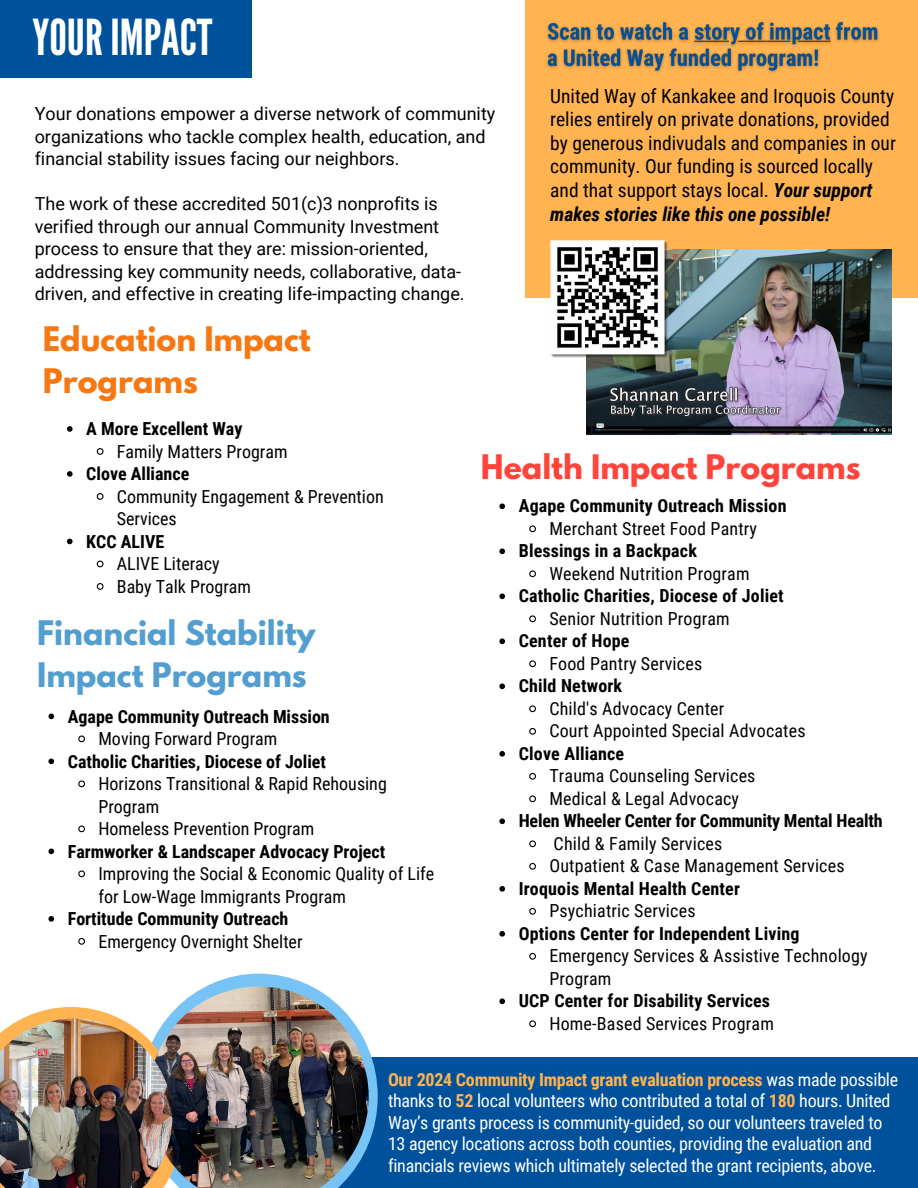
<style>
.page{position:relative;width:918px;height:1188px;background:#fff}
.page>*{position:absolute;margin:0;border:0;box-sizing:border-box;transform-origin:0 0}
.t1{font:49.5px "League Gothic";color:#fff}
.t2{font:700 30px/41.7px "League Spartan";color:#539ed0}
.t3{font:700 30px/41.7px "League Spartan";color:#f57814}
.t4{font:700 30px "League Spartan";color:#ff443b}
.t5{font:19.5px/23.7px "Roboto Condensed";color:#000}
.t6{font:18px/22.5px "Roboto Condensed";letter-spacing:.01em;color:#000}
.t7{font:700 18px "Roboto Condensed";letter-spacing:.01em;color:#000}
.t8{font:18px/22.5px "Roboto";color:#000}
.t9{font:18px/21.3px "Roboto Condensed";letter-spacing:-.015em;color:#fff}
.t10{font:700 18px "Roboto Condensed";letter-spacing:-.01em;color:#000}
.s1{font-weight:700;font-style:italic}
.s2{font-weight:700;color:#ffb351}
</style>
<div class="page">
<div style="left:0;top:0;width:251px;height:77px;background:#00519c"></div>
<div style="left:525px;top:0;width:393px;height:297px;background:#ffb351"></div>
<img style="left:586px;top:249px;width:305px;height:186px">
<img style="left:550px;top:240px;width:118px;height:119px">
<img style="left:546px;top:21px;width:333px;height:52px">
<div style="left:321px;top:1057px;width:597px;height:131px;background:#00519c"></div>
<svg style="left:207px;top:974px;width:171px;height:168px"></svg>
<svg style="left:21px;top:1007px;width:100px;height:12px"></svg>
<img style="left:166px;top:986px;width:203px;height:202px">
<img style="left:0;top:1019px;width:172px;height:169px">
<svg style="left:67px;top:426px;width:6px;height:6px"></svg>
<svg style="left:96px;top:448px;width:8px;height:7px"></svg>
<svg style="left:67px;top:471px;width:6px;height:6px"></svg>
<svg style="left:96px;top:493px;width:8px;height:7px"></svg>
<svg style="left:67px;top:539px;width:6px;height:5px"></svg>
<svg style="left:96px;top:560px;width:8px;height:8px"></svg>
<svg style="left:96px;top:583px;width:8px;height:7px"></svg>
<svg style="left:499px;top:503px;width:6px;height:6px"></svg>
<svg style="left:529px;top:525px;width:7px;height:8px"></svg>
<svg style="left:499px;top:548px;width:6px;height:6px"></svg>
<svg style="left:529px;top:570px;width:7px;height:8px"></svg>
<svg style="left:499px;top:593px;width:6px;height:6px"></svg>
<svg style="left:529px;top:615px;width:7px;height:8px"></svg>
<svg style="left:499px;top:638px;width:6px;height:6px"></svg>
<svg style="left:529px;top:660px;width:7px;height:8px"></svg>
<svg style="left:499px;top:683px;width:6px;height:6px"></svg>
<svg style="left:529px;top:705px;width:7px;height:8px"></svg>
<svg style="left:529px;top:727px;width:7px;height:8px"></svg>
<svg style="left:499px;top:751px;width:6px;height:6px"></svg>
<svg style="left:529px;top:772px;width:7px;height:8px"></svg>
<svg style="left:529px;top:795px;width:7px;height:8px"></svg>
<svg style="left:499px;top:818px;width:6px;height:6px"></svg>
<svg style="left:529px;top:840px;width:7px;height:8px"></svg>
<svg style="left:529px;top:862px;width:7px;height:8px"></svg>
<svg style="left:499px;top:886px;width:6px;height:6px"></svg>
<svg style="left:529px;top:907px;width:7px;height:8px"></svg>
<svg style="left:499px;top:931px;width:6px;height:6px"></svg>
<svg style="left:529px;top:952px;width:7px;height:8px"></svg>
<svg style="left:499px;top:998px;width:6px;height:6px"></svg>
<svg style="left:529px;top:1020px;width:7px;height:8px"></svg>
<svg style="left:48px;top:714px;width:6px;height:5px"></svg>
<svg style="left:78px;top:735px;width:7px;height:8px"></svg>
<svg style="left:48px;top:759px;width:6px;height:5px"></svg>
<svg style="left:78px;top:780px;width:7px;height:8px"></svg>
<svg style="left:78px;top:825px;width:7px;height:8px"></svg>
<svg style="left:48px;top:849px;width:6px;height:5px"></svg>
<svg style="left:78px;top:870px;width:7px;height:8px"></svg>
<svg style="left:48px;top:916px;width:6px;height:6px"></svg>
<svg style="left:78px;top:938px;width:7px;height:7px"></svg>
<p class="t1" style="left:32px;top:9px;width:181px">YOURIMPACT</p>
<p class="t8" style="left:35px;top:103px;width:462px">Your donations empower a diverse network of community organizations who tackle complex health, education, and financial stability issues facing our neighbors.</p>
<p class="t8" style="left:35px;top:193px;width:431px">The work of these accredited 501(c)3 nonprofits is verified through our annual Community Investment process to ensure that they are: mission-oriented, addressing key community needs, collaborative, data&shy;driven, and effective in creating life-impacting change.</p>
<p class="t3" style="left:43px;top:322px;width:269px">Education Impact<br>Programs</p>
<p class="t5" style="left:550px;top:84px;width:347px">United Way of Kankakee and Iroquois County relies entirely on private donations, provided by generous indivudals and companies in our community. Our funding is sourced locally and that support stays local. <span class="s1">Your support makes stories like this one possible!</span></p>
<h2 class="t7" style="left:86px;top:418px;width:158px">A More Excellent Way</h2>
<p class="t6" style="left:117px;top:440px;width:172px">Family Matters Program</p>
<p class="t7" style="left:86px;top:463px;width:105px">Clove Alliance</p>
<p class="t6" style="left:117px;top:485px;width:268px">Community Engagement &amp; Prevention<br>Services</p>
<p class="t7" style="left:86px;top:531px;width:80px">KCC ALIVE</p>
<p class="t6" style="left:117px;top:553px;width:104px">ALIVE Literacy</p>
<p class="t6" style="left:117px;top:575px;width:136px">Baby Talk Program</p>
<h2 class="t2" style="left:37px;top:616px;width:280px">Financial Stability<br>Impact Programs</h2>
<p class="t7" style="left:68px;top:706px;width:264px">Agape Community Outreach Mission</p>
<p class="t6" style="left:98px;top:728px;width:180px">Moving Forward Program</p>
<p class="t7" style="left:68px;top:751px;width:260px">Catholic Charities, Diocese of Joliet</p>
<p class="t6" style="left:98px;top:773px;width:290px">Horizons Transitional &amp; Rapid Rehousing<br>Program</p>
<p class="t6" style="left:98px;top:818px;width:218px">Homeless Prevention Program</p>
<p class="t7" style="left:68px;top:841px;width:319px">Farmworker &amp; Landscaper Advocacy Project</p>
<p class="t6" style="left:98px;top:863px;width:337px">Improving the Social &amp; Economic Quality of Life for Low-Wage Immigrants Program</p>
<p class="t7" style="left:68px;top:908px;width:222px">Fortitude Community Outreach</p>
<p class="t6" style="left:98px;top:930px;width:206px">Emergency Overnight Shelter</p>
<h2 class="t4" style="left:481px;top:452px;width:381px">Health Impact Programs</h2>
<p class="t7" style="left:519px;top:496px;width:269px">Agape Community Outreach Mission</p>
<p class="t6" style="left:549px;top:518px;width:209px">Merchant Street Food Pantry</p>
<p class="t7" style="left:519px;top:541px;width:180px">Blessings in a Backpack</p>
<p class="t6" style="left:549px;top:563px;width:202px">Weekend Nutrition Program</p>
<p class="t7" style="left:519px;top:586px;width:267px">Catholic Charities, Diocese of Joliet</p>
<p class="t6" style="left:549px;top:608px;width:182px">Senior Nutrition Program</p>
<p class="t7" style="left:519px;top:631px;width:112px">Center of Hope</p>
<p class="t6" style="left:549px;top:653px;width:154px">Food Pantry Services</p>
<p class="t7" style="left:519px;top:676px;width:105px">Child Network</p>
<p class="t6" style="left:549px;top:698px;width:176px">Child's Advocacy Center</p>
<p class="t6" style="left:549px;top:720px;width:258px">Court Appointed Special Advocates</p>
<p class="t7" style="left:519px;top:743px;width:107px">Clove Alliance</p>
<p class="t6" style="left:549px;top:765px;width:208px">Trauma Counseling Services</p>
<p class="t6" style="left:549px;top:788px;width:191px">Medical &amp; Legal Advocacy</p>
<p class="t10" style="left:519px;top:811px;width:365px">Helen Wheeler Center for Community Mental Health</p>
<p class="t6" style="left:554px;top:833px;width:170px">Child &amp; Family Services</p>
<p class="t6" style="left:549px;top:855px;width:297px">Outpatient &amp; Case Management Services</p>
<p class="t7" style="left:519px;top:878px;width:223px">Iroquois Mental Health Center</p>
<p class="t6" style="left:549px;top:900px;width:148px">Psychiatric Services</p>
<p class="t7" style="left:519px;top:923px;width:282px">Options Center for Independent Living</p>
<p class="t6" style="left:549px;top:945px;width:320px">Emergency Services &amp; Assistive Technology<br>Program</p>
<p class="t7" style="left:519px;top:991px;width:253px">UCP Center for Disability Services</p>
<p class="t6" style="left:549px;top:1013px;width:226px">Home-Based Services Program</p>
<p class="t9" style="left:388px;top:1069px;width:512px"><span class="s2">Our 2024 Community Impact grant evaluation process</span> was made possible thanks to <span class="s2">52</span> local volunteers who contributed a total of <span class="s2">180</span> hours. United Way’s grants process is community-guided, so our volunteers traveled to 13 agency locations across both counties, providing the evaluation and financials reviews which ultimately selected the grant recipients, above.</p>
</div>
